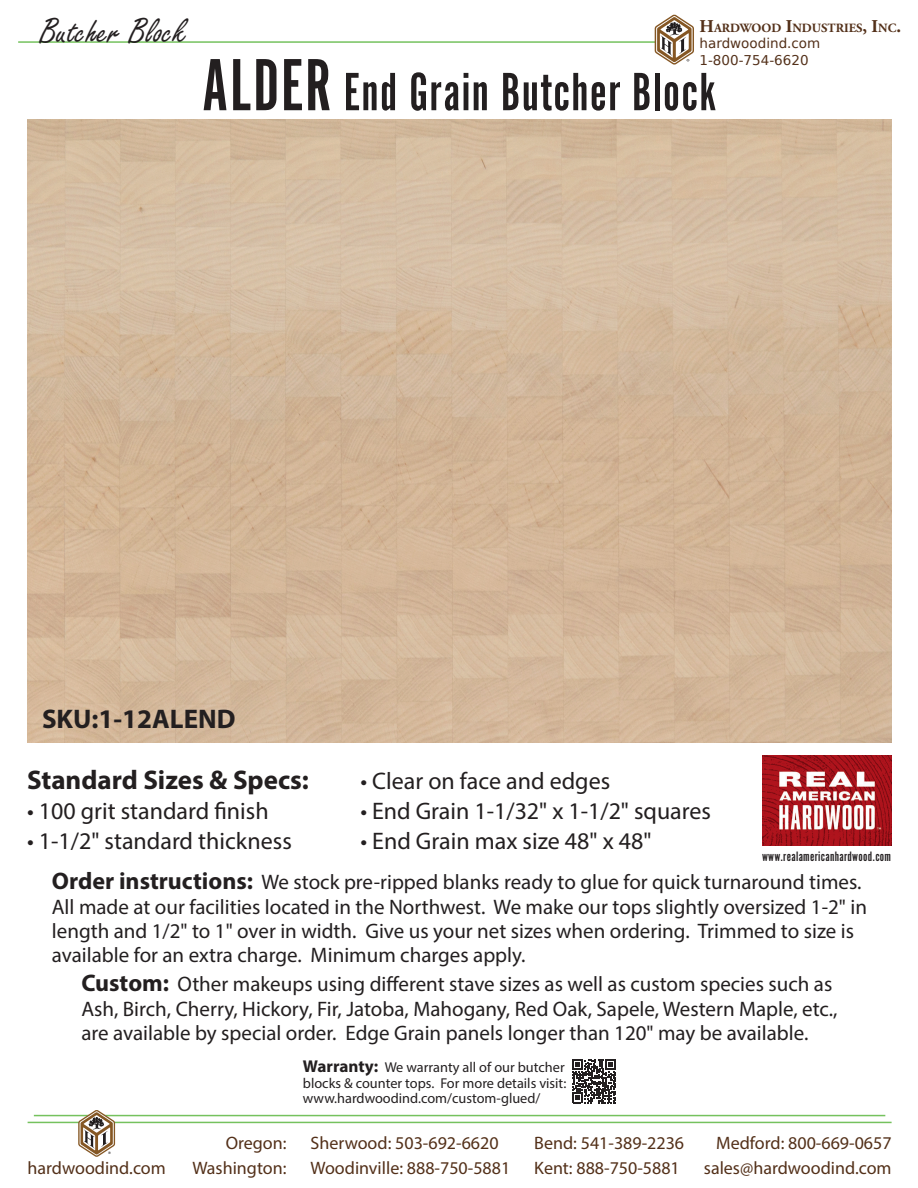
<style>
.page{position:relative;width:918px;height:1188px;background:#fff}
.page>*{position:absolute;margin:0;border:0;box-sizing:border-box;transform-origin:0 0}
.t1{font:76.65px "Alternate Got No 1 D";letter-spacing:.02em;color:#231f20}
.t2{font:55.95px "Alternate Got No 1 D";letter-spacing:.02em;color:#231f20}
.t3{font:37.65px "Freestyle Script";color:#231f20}
.t4{font:700 27px "Myriad Pro";color:#231f20}
.t5{font:24px "Myriad Pro";color:#231f20}
.t6{font:21px/24.3px "Myriad Pro";color:#231f20}
.t7{font:18px "Myriad Pro";color:#533019}
.t8{font:14.25px/15.8px "Myriad Pro";color:#231f20;text-align:justify}
.t9{font:14.25px "Alternate Got No 1 D";letter-spacing:.02em;color:#231f20}
.t10{font:13.5px "Bitstream Vera Sans";color:#533019}
.t11{font:700 12.6px "Adobe Garamond Pro";color:#533019}
.s1{font-size:18px}
.s2{font-weight:700;font-size:24px}
.s3{font-weight:700;font-size:17.1px}
</style>
<div class="page">
<hr style="left:28px;top:1122px;width:864px;height:1px;background:#75c25e">
<hr style="left:34px;top:1115px;width:851px;height:1px;background:#75c25e">
<svg style="left:78px;top:1110px;width:37px;height:47px"></svg>
<hr style="left:18px;top:41px;width:637px;height:2px;background:#75c25e">
<svg style="left:655px;top:15px;width:39px;height:50px"></svg>
<img style="left:28px;top:119px;width:863px;height:624px">
<svg style="left:572px;top:1059px;width:44px;height:44px"></svg>
<img style="left:762px;top:756px;width:129px;height:90px">
<p class="t3" style="left:40px;top:11px;width:148px">Butcher Block</p>
<p class="t11" style="left:700px;top:21px;width:203px"><span class="s1">H</span>ARDWOOD <span class="s1">I</span>NDUSTRIES<span class="s1">, I</span>NC<span class="s1">.</span></p>
<p class="t10" style="left:700px;top:36px;width:122px">hardwoodind.com</p>
<p class="t10" style="left:700px;top:52px;width:111px">1-800-754-6620</p>
<p class="t1" style="left:202px;top:46px;width:132px">ALDER</p>
<p class="t2" style="left:344px;top:64px;width:374px">End Grain Butcher Block</p>
<p class="t4" style="left:42px;top:701px;width:195px">SKU:1-12ALEND</p>
<p class="t4" style="left:27px;top:762px;width:283px">Standard Sizes &amp; Specs:</p>
<p class="t5" style="left:27px;top:796px;width:243px">• 100 grit standard finish</p>
<p class="t5" style="left:27px;top:826px;width:266px">• 1-1/2" standard thickness</p>
<p class="t5" style="left:360px;top:766px;width:251px">• Clear on face and edges</p>
<p class="t5" style="left:360px;top:796px;width:352px">• End Grain 1-1/32" x 1-1/2" squares</p>
<p class="t5" style="left:360px;top:826px;width:293px">• End Grain max size 48" x 48"</p>
<p class="t9" style="left:762px;top:849px;width:130px">www.realamericanhardwood.com</p>
<p class="t6" style="left:52px;top:870px;width:817px"><span class="s2">Order instructions:</span> We stock pre-ripped blanks ready to glue for quick turnaround times.<br>All made at our facilities located in the Northwest. We make our tops slightly oversized 1-2" in length and 1/2" to 1" over in width. Give us your net sizes when ordering. Trimmed to size is available for an extra charge. Minimum charges apply.</p>
<p class="t6" style="left:81px;top:972px;width:758px"><span class="s2">Custom:</span> Other makeups using different stave sizes as well as custom species such as<br>Ash, Birch, Cherry, Hickory, Fir, Jatoba, Mahogany, Red Oak, Sapele, Western Maple, etc., are available by special order. Edge Grain panels longer than 120" may be available.</p>
<p class="t8" style="left:303px;top:1059px;width:265px"><span class="s3">Warranty:</span> We warranty all of our butcher blocks &amp; counter tops. For more details visit: www.hardwoodind.com/custom-glued/</p>
<p class="t7" style="left:226px;top:1132px;width:62px">Oregon:</p>
<p class="t7" style="left:310px;top:1132px;width:190px">Sherwood: 503-692-6620</p>
<p class="t7" style="left:534px;top:1132px;width:151px">Bend: 541-389-2236</p>
<p class="t7" style="left:716px;top:1132px;width:177px">Medford: 800-669-0657</p>
<p class="t7" style="left:192px;top:1157px;width:96px">Washington:</p>
<p class="t7" style="left:310px;top:1157px;width:201px">Woodinville: 888-750-5881</p>
<p class="t7" style="left:534px;top:1157px;width:147px">Kent: 888-750-5881</p>
<p class="t7" style="left:28px;top:1157px;width:140px">hardwoodind.com</p>
<p class="t7" style="left:704px;top:1157px;width:189px">sales@hardwoodind.com</p>
</div>
